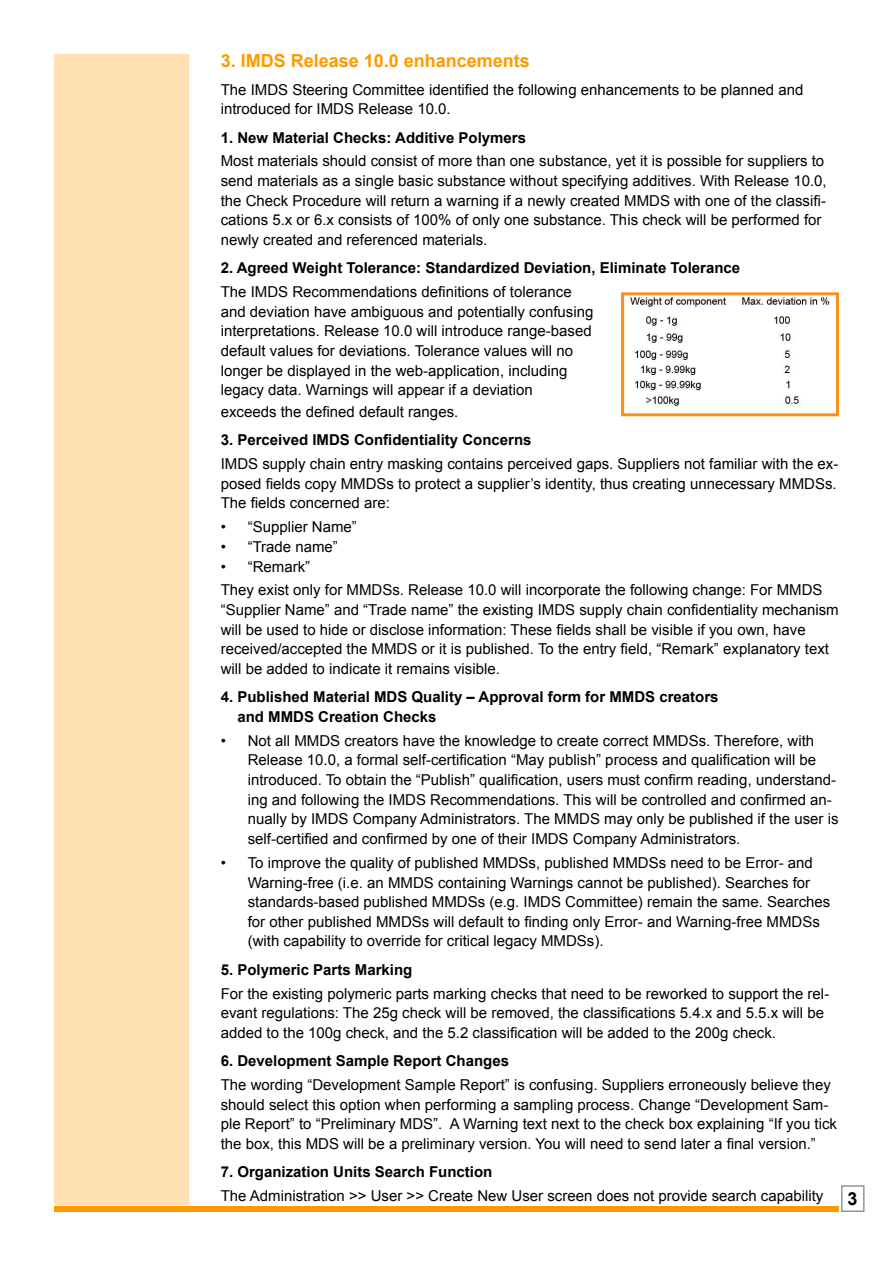
<style>
.page{position:relative;width:893px;height:1263px;background:#fff}
.page>*{position:absolute;margin:0;border:0;box-sizing:border-box;transform-origin:0 0}
.t1{font:700 18px "Arial";color:#f90}
.t2{font:700 18px "Arial";color:#000}
.t3{font:15px/19.6px "Arial";color:#000}
.t4{font:700 15px/19.6px "Arial";color:#000}
</style>
<div class="page">
<div style="left:54px;top:1206px;width:785px;height:6px;background:#f90"></div>
<div style="left:54px;top:54px;width:135px;height:1151px;background:#ffe0b3"></div>
<img style="left:630px;top:297px;width:200px;height:109px">
<div style="left:621px;top:292px;width:218px;height:124px;border:3px solid #f7901e"></div>
<div style="left:841px;top:1185px;width:23px;height:27px;border:2px solid #939598"></div>
<p class="t1" style="left:221px;top:49px;width:311px">3. IMDS Release 10.0 enhancements</p>
<p class="t3" style="left:221px;top:80px;width:584px">The IMDS Steering Committee identified the following enhancements to be planned and introduced for IMDS Release 10.0.</p>
<p class="t4" style="left:221px;top:128px;width:307px">1. New Material Checks: Additive Polymers</p>
<p class="t3" style="left:221px;top:151px;width:608px">Most materials should consist of more than one substance, yet it is possible for suppliers to send materials as a single basic substance without specifying additives. With Release 10.0, the Check Procedure will return a warning if a newly created MMDS with one of the classifi&shy;cations 5.x or 6.x consists of 100% of only one substance. This check will be performed for newly created and referenced materials.</p>
<p class="t4" style="left:221px;top:258px;width:521px">2. Agreed Weight Tolerance: Standardized Deviation, Eliminate Tolerance</p>
<p class="t3" style="left:221px;top:282px;width:374px">The IMDS Recommendations definitions of tolerance and deviation have ambiguous and potentially confusing interpretations. Release 10.0 will introduce range-based default values for deviations. Tolerance values will no longer be displayed in the web-application, including legacy data. Warnings will appear if a deviation</p>
<p class="t3" style="left:221px;top:402px;width:239px">exceeds the defined default ranges.</p>
<p class="t4" style="left:221px;top:430px;width:312px">3. Perceived IMDS Confidentiality Concerns</p>
<p class="t3" style="left:221px;top:454px;width:619px;text-align:justify">IMDS supply chain entry masking contains perceived gaps. Suppliers not familiar with the ex&shy;posed fields copy MMDSs to protect a supplier’s identity, thus creating unnecessary MMDSs.<br>The fields concerned are:</p>
<p class="t3" style="left:221px;top:517px;width:138px">• “Supplier Name”</p>
<p class="t3" style="left:221px;top:537px;width:119px">• “Trade name”</p>
<p class="t3" style="left:221px;top:554px;width:603px;line-height:23.9px">• “Remark”<br>They exist only for MMDSs. Release 10.0 will incorporate the following change: For MMDS</p>
<p class="t3" style="left:221px;top:600px;width:620px">“Supplier Name” and “Trade name” the existing IMDS supply chain confidentiality mechanism will be used to hide or disclose information: These fields shall be visible if you own, have received/accepted the MMDS or it is published. To the entry field, “Remark” explanatory text will be added to indicate it remains visible.</p>
<p class="t4" style="left:237px;top:687px;width:483px;text-indent:-17px">4. Published Material MDS Quality – Approval form for MMDS creators and MMDS Creation Checks</p>
<p class="t3" style="left:248px;top:731px;width:592px;text-indent:-27px">• Not all MMDS creators have the knowledge to create correct MMDSs. Therefore, with Release 10.0, a formal self-certification “May publish” process and qualification will be introduced. To obtain the “Publish” qualification, users must confirm reading, understand&shy;ing and following the IMDS Recommendations. This will be controlled and confirmed an&shy;nually by IMDS Company Administrators. The MMDS may only be published if the user is self-certified and confirmed by one of their IMDS Company Administrators.</p>
<p class="t3" style="left:248px;top:853px;width:584px;text-indent:-27px">• To improve the quality of published MMDSs, published MMDSs need to be Error- and Warning-free (i.e. an MMDS containing Warnings cannot be published). Searches for standards-based published MMDSs (e.g. IMDS Committee) remain the same. Searches for other published MMDSs will default to finding only Error- and Warning-free MMDSs (with capability to override for critical legacy MMDSs).</p>
<p class="t4" style="left:221px;top:960px;width:193px">5. Polymeric Parts Marking</p>
<p class="t3" style="left:221px;top:983px;width:610px">For the existing polymeric parts marking checks that need to be reworked to support the rel&shy;evant regulations: The 25g check will be removed, the classifications 5.4.x and 5.5.x will be added to the 100g check, and the 5.2 classification will be added to the 200g check.</p>
<p class="t4" style="left:221px;top:1051px;width:290px">6. Development Sample Report Changes</p>
<p class="t3" style="left:221px;top:1075px;width:618px">The wording “Development Sample Report” is confusing. Suppliers erroneously believe they should select this option when performing a sampling process. Change “Development Sam&shy;ple Report” to “Preliminary MDS”. A Warning text next to the check box explaining “If you tick the box, this MDS will be a preliminary version. You will need to send later a final version.”</p>
<p class="t4" style="left:221px;top:1162px;width:273px">7. Organization Units Search Function</p>
<p class="t3" style="left:221px;top:1186px;width:604px">The Administration &gt;&gt; User &gt;&gt; Create New User screen does not provide search capability</p>
<p class="t2" style="left:848px;top:1187px;width:12px">3</p>
</div>
